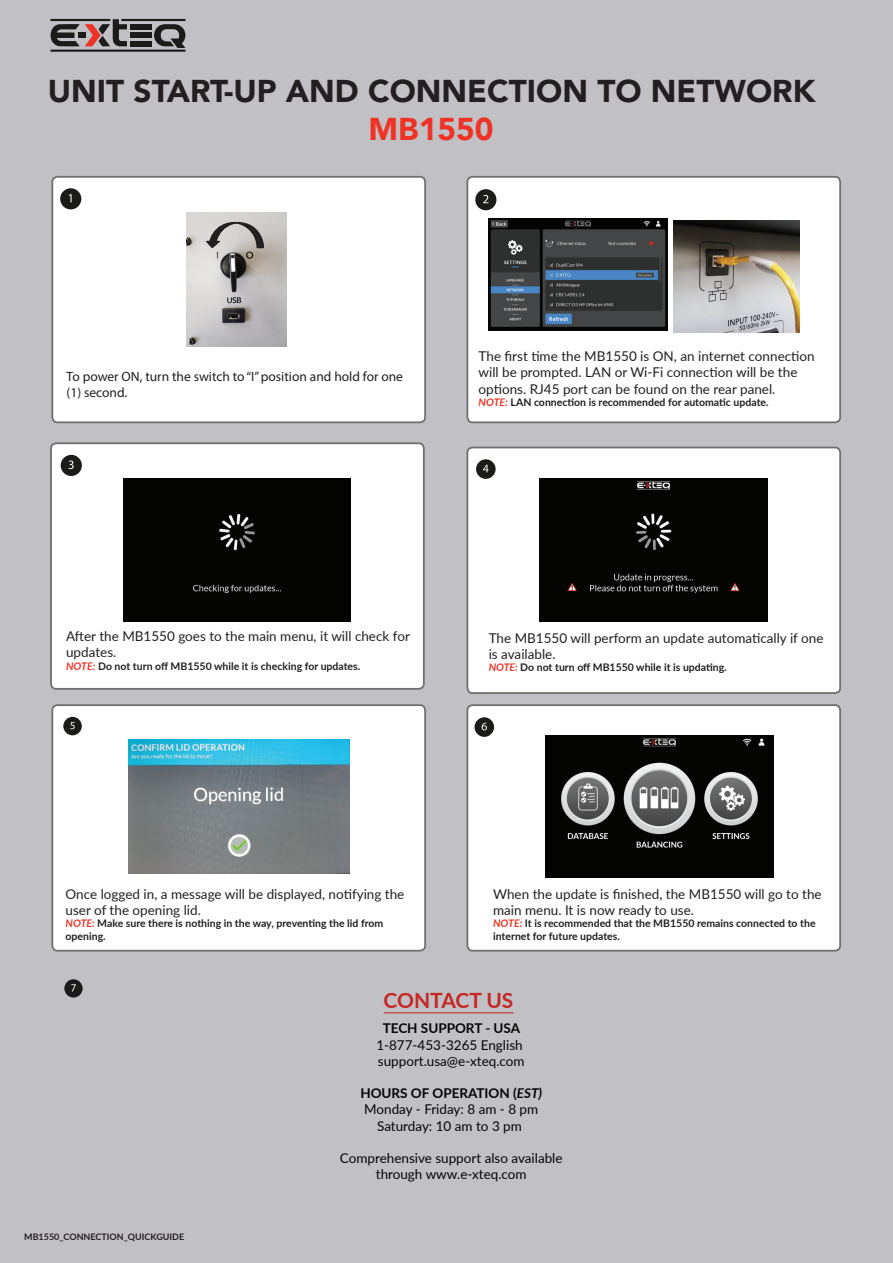
<style>
.page{position:relative;width:893px;height:1263px;background:#c1c0c4}
.page>*{position:absolute;margin:0;border:0;box-sizing:border-box;transform-origin:0 0}
.t1{font:900 31.5px "Avenir";color:#231f20}
.t2{font:900 31.5px "Avenir";color:#ee3326}
.t3{font:700 21px "Lato";color:#c42726}
.t4{font:13.5px/16.2px "Lato";color:#231f20}
.t5{font:13.5px/16.2px "Lato";color:#050504;text-align:center}
.t6{font:13.5px/16.2px "Myriad Pro";color:#231f20}
.t7{font:700 13.5px "Lato";color:#050504}
.t8{font:700 10.5px/12.6px "Lato";color:#231f20}
.t9{font:700 9px "Lato";color:#231f20}
.s1{font-style:italic;color:#ee3326}
.s2{font-weight:700}
.s3{font-weight:700;font-style:italic}
</style>
<div class="page">
<div style="left:130px;top:24px;width:21px;height:5px;background:#1b1b1a"></div>
<div style="left:130px;top:33px;width:21px;height:5px;background:#1b1b1a"></div>
<div style="left:130px;top:41px;width:21px;height:5px;background:#1b1b1a"></div>
<hr style="left:121px;top:19px;width:65px;height:2px;background:#1b1b1a">
<hr style="left:50px;top:50px;width:135px;height:2px;background:#1b1b1a">
<svg style="left:154px;top:24px;width:31px;height:24px"></svg>
<svg style="left:50px;top:19px;width:77px;height:27px"></svg>
<div style="left:52px;top:177px;width:373px;height:245px;background:#fff;border-radius:5px"></div>
<div style="left:51px;top:176px;width:375px;height:247px;border:2px solid #70706f;border-radius:5px"></div>
<div style="left:51px;top:443px;width:373px;height:246px;background:#fff;border-radius:5px"></div>
<div style="left:50px;top:442px;width:375px;height:248px;border:2px solid #70706f;border-radius:5px"></div>
<div style="left:467px;top:705px;width:373px;height:246px;background:#fff;border-radius:5px"></div>
<div style="left:466px;top:704px;width:375px;height:247px;border:2px solid #70706f;border-radius:5px"></div>
<div style="left:467px;top:177px;width:373px;height:245px;background:#fff;border-radius:5px"></div>
<div style="left:466px;top:176px;width:375px;height:247px;border:2px solid #70706f;border-radius:5px"></div>
<div style="left:52px;top:705px;width:373px;height:246px;background:#fff;border-radius:5px"></div>
<div style="left:51px;top:704px;width:375px;height:247px;border:2px solid #70706f;border-radius:5px"></div>
<div style="left:467px;top:447px;width:373px;height:246px;background:#fff;border-radius:5px"></div>
<div style="left:466px;top:447px;width:375px;height:247px;border:2px solid #70706f;border-radius:5px"></div>
<div style="left:60px;top:188px;width:21px;height:21px;background:#1b1b1a;border-radius:50%"></div>
<svg style="left:69px;top:194px;width:3px;height:8px"></svg>
<div style="left:476px;top:459px;width:20px;height:20px;background:#1b1b1a;border-radius:50%"></div>
<svg style="left:483px;top:465px;width:6px;height:7px"></svg>
<div style="left:63px;top:717px;width:19px;height:18px;background:#1b1b1a;border-radius:50%"></div>
<svg style="left:70px;top:722px;width:5px;height:7px"></svg>
<div style="left:475px;top:717px;width:19px;height:20px;background:#1b1b1a;border-radius:50%"></div>
<svg style="left:482px;top:723px;width:5px;height:7px"></svg>
<div style="left:64px;top:979px;width:19px;height:18px;background:#1b1b1a;border-radius:50%"></div>
<svg style="left:71px;top:984px;width:5px;height:7px"></svg>
<div style="left:475px;top:189px;width:21px;height:21px;background:#1b1b1a;border-radius:50%"></div>
<svg style="left:483px;top:195px;width:5px;height:8px"></svg>
<img style="left:674px;top:220px;width:125px;height:112px">
<img style="left:187px;top:213px;width:100px;height:133px">
<svg style="left:206px;top:222px;width:58px;height:26px"></svg>
<img style="left:489px;top:218px;width:179px;height:112px">
<div style="left:123px;top:479px;width:228px;height:142px;background:#040503"></div>
<div style="left:540px;top:479px;width:228px;height:142px;background:#040503"></div>
<img style="left:128px;top:739px;width:221px;height:135px">
<img style="left:546px;top:735px;width:228px;height:143px">
<hr style="left:384px;top:1012px;width:129px;height:1px;background:#c42726">
<div style="left:61px;top:455px;width:21px;height:21px;background:#1b1b1a;border-radius:50%"></div>
<svg style="left:69px;top:460px;width:5px;height:9px"></svg>
<h1 class="t1" style="left:48px;top:64px;width:769px">UNIT START-UP AND CONNECTION TO NETWORK</h1>
<h1 class="t2" style="left:369px;top:102px;width:126px">MB1550</h1>
<p class="t6" style="left:67px;top:368px;width:338px">To power ON, turn the switch to “I” position and hold for one (1) second.</p>
<p class="t4" style="left:479px;top:348px;width:338px">The first time the MB1550 is ON, an internet connection will be prompted. LAN or Wi-Fi connection will be the options. RJ45 port can be found on the rear panel.</p>
<p class="t8" style="left:479px;top:396px;width:292px"><span class="s1">NOTE:</span> LAN connection is recommended for automatic update.</p>
<p class="t4" style="left:66px;top:627px;width:345px">After the MB1550 goes to the main menu, it will check for updates.</p>
<p class="t8" style="left:66px;top:659px;width:296px"><span class="s1">NOTE:</span> Do not turn off MB1550 while it is checking for updates.</p>
<p class="t4" style="left:489px;top:629px;width:336px">The MB1550 will perform an update automatically if one is available.</p>
<p class="t8" style="left:489px;top:661px;width:240px"><span class="s1">NOTE:</span> Do not turn off MB1550 while it is updating.</p>
<p class="t4" style="left:66px;top:885px;width:340px">Once logged in, a message will be displayed, notifying the user of the opening lid.</p>
<p class="t8" style="left:66px;top:917px;width:319px"><span class="s1">NOTE:</span> Make sure there is nothing in the way, preventing the lid from opening.</p>
<p class="t4" style="left:493px;top:885px;width:330px">When the update is finished, the MB1550 will go to the main menu. It is now ready to use.</p>
<p class="t8" style="left:493px;top:917px;width:324px"><span class="s1">NOTE:</span> It is recommended that the MB1550 remains connected to the internet for future updates.</p>
<h2 class="t3" style="left:384px;top:985px;width:131px">CONTACT US</h2>
<p class="t9" style="left:24px;top:1230px;width:161px">MB1550_CONNECTION_QUICKGUIDE</p>
<p class="t7" style="left:383px;top:1018px;width:139px">TECH SUPPORT - USA</p>
<p class="t5" style="left:376px;top:1036px;width:150px;text-align:left">1-877-453-3265 English support.usa@e-xteq.com</p>
<p class="t5" style="left:360px;top:1085px;width:183px"><span class="s2">HOURS OF OPERATION (</span><span class="s3">EST)<br></span>Monday - Friday: 8 am - 8 pm<br>Saturday: 10 am to 3 pm</p>
<p class="t5" style="left:340px;top:1149px;width:224px">Comprehensive support also available through www.e-xteq.com</p>
</div>
